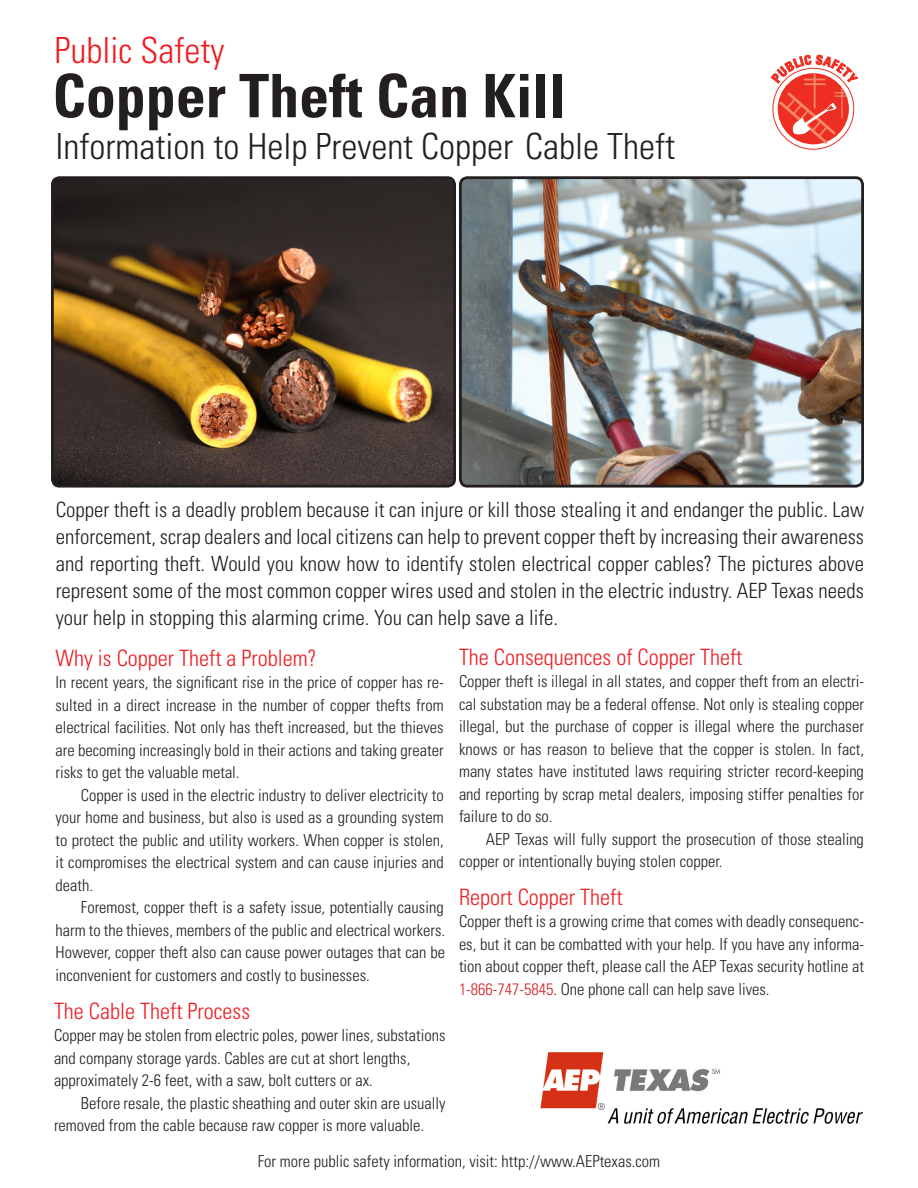
<style>
.page{position:relative;width:918px;height:1188px;background:#fff}
.page>*{position:absolute;margin:0;border:0;box-sizing:border-box;transform-origin:0 0}
.t1{font:700 condensed 60px "Univers LT Std";color:#231f20}
.t2{font:300 condensed 36px "Univers LT Std";color:#231f20}
.t3{font:300 condensed 36px "Univers LT Std";color:#ee1d23}
.t4{font:300 condensed 22.5px "Univers LT Std";color:#ee1d23}
.t5{font:300 condensed 21px/27px "Univers LT Std";color:#231f20;text-align:justify}
.t6{font:300 condensed 16.5px/22.5px "Univers LT Std";color:#231f20;text-align:justify}
.s1{color:#d1232a}
</style>
<div class="page">
<img style="left:463px;top:180px;width:397px;height:304px">
<div style="left:459px;top:176px;width:405px;height:312px;border:3px solid #231f20;border-radius:7px"></div>
<svg style="left:771px;top:54px;width:88px;height:93px"></svg>
<img style="left:55px;top:180px;width:397px;height:304px">
<div style="left:51px;top:176px;width:405px;height:312px;border:3px solid #231f20;border-radius:7px"></div>
<img style="left:540px;top:1053px;width:323px;height:71px">
<p class="t3" style="left:55px;top:29px;width:171px">Public Safety</p>
<p class="t1" style="left:52px;top:59px;width:515px">Copper Theft Can Kill</p>
<p class="t2" style="left:56px;top:125px;width:621px">Information to Help Prevent Copper Cable Theft</p>
<p class="t5" style="left:56px;top:496px;width:810px">Copper theft is a deadly problem because it can injure or kill those stealing it and endanger the public. Law enforcement, scrap dealers and local citizens can help to prevent copper theft by increasing their awareness and reporting theft. Would you know how to identify stolen electrical copper cables? The pictures above represent some of the most common copper wires used and stolen in the electric industry. AEP Texas needs your help in stopping this alarming crime. You can help save a life.</p>
<p class="t4" style="left:56px;top:644px;width:263px">Why is Copper Theft a Problem?</p>
<p class="t6" style="left:56px;top:671px;width:390px">In recent years, the significant rise in the price of copper has re&shy;sulted in a direct increase in the number of copper thefts from electrical facilities. Not only has theft increased, but the thieves are becoming increasingly bold in their actions and taking greater risks to get the valuable metal.</p>
<p class="t6" style="left:56px;top:783px;width:390px;text-indent:25px">Copper is used in the electric industry to deliver electricity to your home and business, but also is used as a grounding system to protect the public and utility workers. When copper is stolen, it compromises the electrical system and can cause injuries and death.</p>
<p class="t6" style="left:56px;top:896px;width:391px;text-indent:25px">Foremost, copper theft is a safety issue, potentially causing harm to the thieves, members of the public and electrical workers.<br>However, copper theft also can cause power outages that can be inconvenient for customers and costly to businesses.</p>
<p class="t4" style="left:459px;top:643px;width:285px">The Consequences of Copper Theft</p>
<p class="t6" style="left:459px;top:670px;width:407px">Copper theft is illegal in all states, and copper theft from an electri&shy;cal substation may be a federal offense. Not only is stealing copper illegal, but the purchase of copper is illegal where the purchaser knows or has reason to believe that the copper is stolen. In fact, many states have instituted laws requiring stricter record-keeping and reporting by scrap metal dealers, imposing stiffer penalties for failure to do so.</p>
<p class="t6" style="left:459px;top:828px;width:406px;text-indent:27px">AEP Texas will fully support the prosecution of those stealing copper or intentionally buying stolen copper.</p>
<p class="t4" style="left:459px;top:883px;width:165px">Report Copper Theft</p>
<p class="t6" style="left:459px;top:910px;width:407px">Copper theft is a growing crime that comes with deadly consequenc&shy;es, but it can be combatted with your help. If you have any informa&shy;tion about copper theft, please call the AEP Texas security hotline at <span class="s1">1-866-747-5845</span>. One phone call can help save lives.</p>
<p class="t4" style="left:54px;top:997px;width:198px">The Cable Theft Process</p>
<p class="t6" style="left:54px;top:1024px;width:393px">Copper may be stolen from electric poles, power lines, substations and company storage yards. Cables are cut at short lengths,</p>
<p class="t6" style="left:54px;top:1069px;width:320px">approximately 2-6 feet, with a saw, bolt cutters or ax.</p>
<p class="t6" style="left:54px;top:1092px;width:393px;text-indent:27px">Before resale, the plastic sheathing and outer skin are usually removed from the cable because raw copper is more valuable.</p>
<p class="t6" style="left:258px;top:1150px;width:404px">For more public safety information, visit: http://www.AEPtexas.com</p>
</div>
